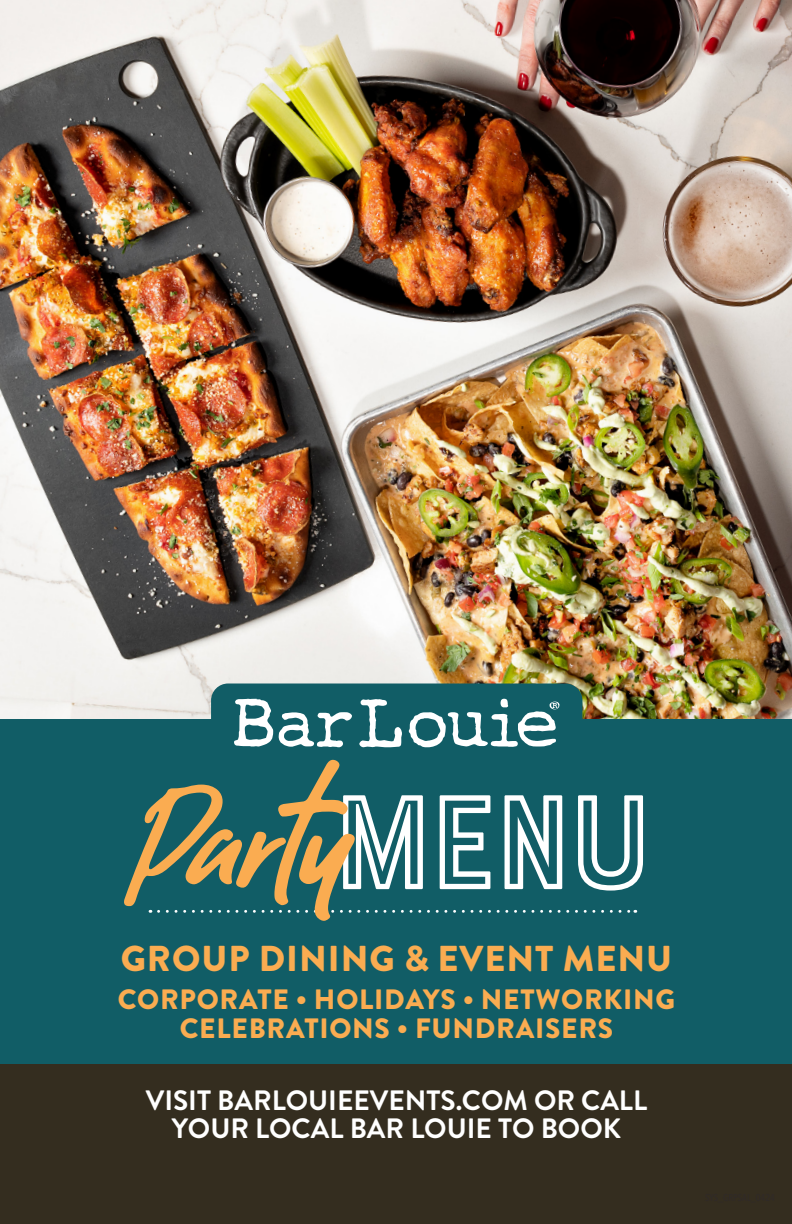
<style>
.page{position:relative;width:792px;height:1224px;background:#fff}
.page>*{position:absolute;margin:0;border:0;box-sizing:border-box;transform-origin:0 0}
.t1{font:700 142.2px "Bourton Outline";color:#fff}
.t2{font:135.4px "Guthen Bloots Slant";color:#faac51}
.t3{font:900 36px "Brandon Grotesque";letter-spacing:.025em;color:#faac51}
.t4{font:900 28px "Brandon Grotesque";letter-spacing:.025em;color:#faac51}
.t5{font:700 28px/28px "Brandon Grotesque";color:#fff;text-align:center}
</style>
<div class="page">
<div style="left:0;top:1064px;width:792px;height:160px;background:#342d1f"></div>
<img style="left:0;top:0;width:792px;height:719px">
<div style="left:211px;top:684px;width:371px;height:77px;background:#115d66;border-radius:17px"></div>
<div style="left:0;top:719px;width:792px;height:345px;background:#115d66"></div>
<svg style="left:159px;top:910px;width:477px;height:3px"></svg>
<svg style="left:234px;top:699px;width:39px;height:47px"></svg>
<svg style="left:279px;top:712px;width:73px;height:35px"></svg>
<svg style="left:359px;top:699px;width:43px;height:48px"></svg>
<svg style="left:409px;top:699px;width:151px;height:48px"></svg>
<p class="t2" style="left:142px;top:758px;width:212px">Party</p>
<p class="t1" style="left:330px;top:754px;width:327px">MENU</p>
<p class="t3" style="left:121px;top:933px;width:553px">GROUP DINING &amp; EVENT MENU</p>
<p class="t4" style="left:118px;top:980px;width:559px">CORPORATE • HOLIDAYS • NETWORKING</p>
<p class="t4" style="left:180px;top:1009px;width:435px">CELEBRATIONS • FUNDRAISERS</p>
<p class="t5" style="left:146px;top:1087px;width:503px">VISIT BARLOUIEEVENTS.COM OR CALL<br>YOUR LOCAL BAR LOUIE TO BOOK</p>
</div>
